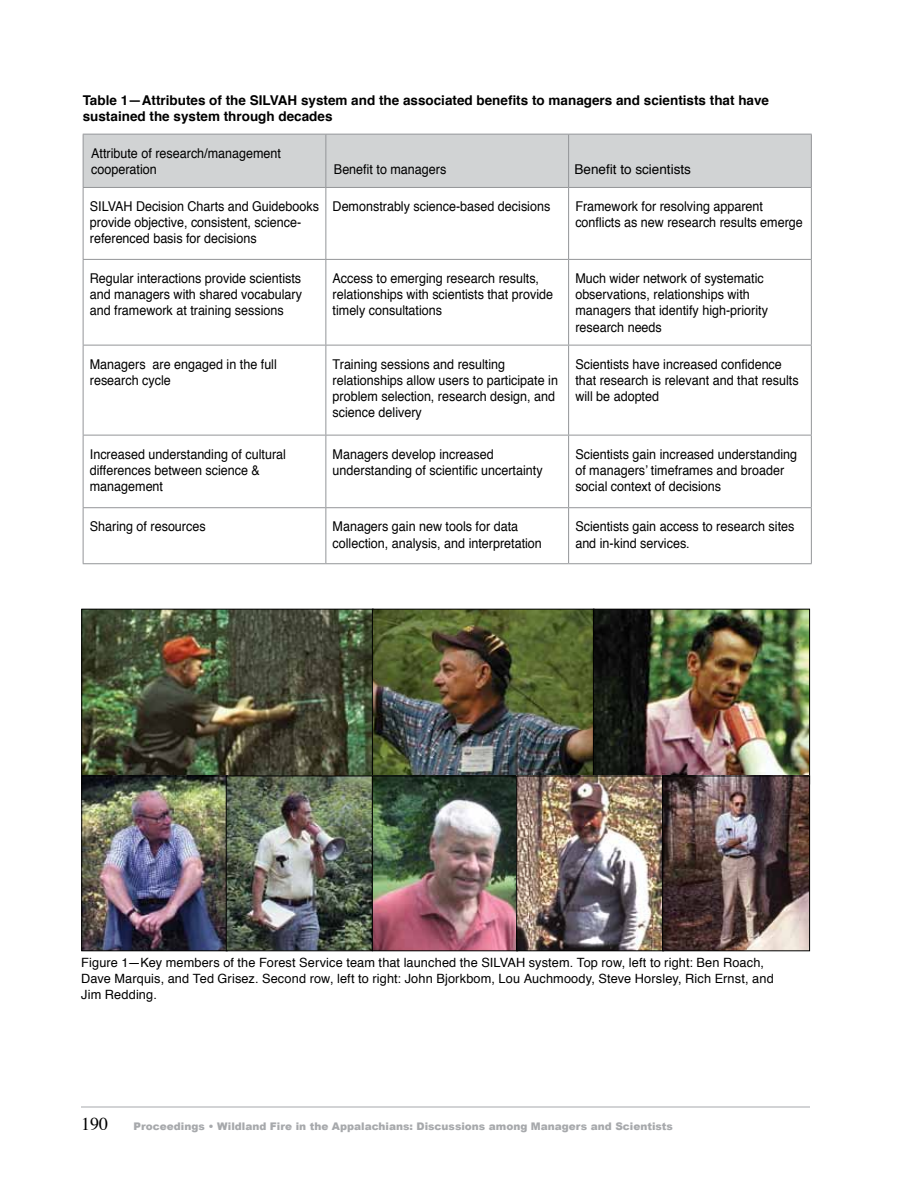
<style>
.page{position:relative;width:918px;height:1188px;background:#fff}
.page>*{position:absolute;margin:0;border:0;box-sizing:border-box;transform-origin:0 0}
.t1{font:18px "Times";color:#000}
.t2{font:13.5px/16.2px "Helvetica";color:#000;scale:.93 1}
.t3{font:700 13.5px/16.5px "Helvetica";color:#000}
.t4{font:13.5px "Helvetica";color:#000}
.t5{font:12.75px/15.8px "Helvetica";letter-spacing:.01em;color:#000}
.t6{font:900 10.5px "Arial";color:#a7a9ac}
</style>
<div class="page">
<hr style="left:81px;top:1107px;width:729px;height:1px;background:#a7a9ac">
<div style="left:84px;top:135px;width:727px;height:52px;background:#d1d3d4"></div>
<hr style="left:83px;top:134px;width:243px;height:1px;background:#939598">
<hr style="left:83px;top:135px;width:1px;height:52px;background:#939598">
<hr style="left:326px;top:134px;width:243px;height:1px;background:#939598">
<hr style="left:325px;top:135px;width:1px;height:52px;background:#939598">
<hr style="left:569px;top:134px;width:243px;height:1px;background:#939598">
<hr style="left:568px;top:135px;width:1px;height:52px;background:#939598">
<hr style="left:811px;top:135px;width:1px;height:52px;background:#939598">
<hr style="left:83px;top:187px;width:243px;height:1px;background:#939598">
<hr style="left:83px;top:188px;width:1px;height:71px;background:#939598">
<hr style="left:326px;top:187px;width:243px;height:1px;background:#939598">
<hr style="left:325px;top:188px;width:1px;height:71px;background:#939598">
<hr style="left:569px;top:187px;width:243px;height:1px;background:#939598">
<hr style="left:568px;top:188px;width:1px;height:71px;background:#939598">
<hr style="left:811px;top:188px;width:1px;height:71px;background:#939598">
<hr style="left:83px;top:259px;width:243px;height:1px;background:#939598">
<hr style="left:83px;top:260px;width:1px;height:85px;background:#939598">
<hr style="left:326px;top:259px;width:243px;height:1px;background:#939598">
<hr style="left:325px;top:260px;width:1px;height:85px;background:#939598">
<hr style="left:569px;top:259px;width:243px;height:1px;background:#939598">
<hr style="left:568px;top:260px;width:1px;height:85px;background:#939598">
<hr style="left:811px;top:260px;width:1px;height:85px;background:#939598">
<hr style="left:83px;top:345px;width:243px;height:1px;background:#939598">
<hr style="left:83px;top:345px;width:1px;height:90px;background:#939598">
<hr style="left:326px;top:345px;width:243px;height:1px;background:#939598">
<hr style="left:325px;top:345px;width:1px;height:90px;background:#939598">
<hr style="left:569px;top:345px;width:243px;height:1px;background:#939598">
<hr style="left:568px;top:345px;width:1px;height:90px;background:#939598">
<hr style="left:811px;top:345px;width:1px;height:90px;background:#939598">
<hr style="left:83px;top:435px;width:243px;height:1px;background:#939598">
<hr style="left:83px;top:435px;width:1px;height:72px;background:#939598">
<hr style="left:326px;top:435px;width:243px;height:1px;background:#939598">
<hr style="left:325px;top:435px;width:1px;height:72px;background:#939598">
<hr style="left:569px;top:435px;width:243px;height:1px;background:#939598">
<hr style="left:568px;top:435px;width:1px;height:72px;background:#939598">
<hr style="left:811px;top:435px;width:1px;height:72px;background:#939598">
<hr style="left:83px;top:507px;width:243px;height:1px;background:#939598">
<hr style="left:83px;top:508px;width:1px;height:55px;background:#939598">
<hr style="left:326px;top:507px;width:243px;height:1px;background:#939598">
<hr style="left:325px;top:508px;width:1px;height:55px;background:#939598">
<hr style="left:569px;top:507px;width:243px;height:1px;background:#939598">
<hr style="left:568px;top:508px;width:1px;height:55px;background:#939598">
<hr style="left:811px;top:508px;width:1px;height:55px;background:#939598">
<hr style="left:83px;top:563px;width:243px;height:1px;background:#939598">
<hr style="left:326px;top:563px;width:243px;height:1px;background:#939598">
<hr style="left:569px;top:563px;width:243px;height:1px;background:#939598">
<img style="left:84px;top:611px;width:724px;height:165px">
<div style="left:82px;top:609px;width:291px;height:175px;border:1px solid #000"></div>
<div style="left:372px;top:609px;width:222px;height:175px;border:1px solid #000"></div>
<div style="left:593px;top:609px;width:217px;height:175px;border:1px solid #000"></div>
<img style="left:84px;top:778px;width:724px;height:171px">
<div style="left:82px;top:776px;width:145px;height:175px;border:1px solid #000"></div>
<div style="left:226px;top:776px;width:147px;height:175px;border:1px solid #000"></div>
<div style="left:372px;top:776px;width:146px;height:175px;border:1px solid #000"></div>
<div style="left:516px;top:776px;width:148px;height:175px;border:1px solid #000"></div>
<div style="left:662px;top:776px;width:148px;height:175px;border:1px solid #000"></div>
<p class="t3" style="left:83px;top:92px;width:688px">Table 1—Attributes of the SILVAH system and the associated benefits to managers and scientists that have sustained the system through decades</p>
<p class="t2" style="left:91px;top:145px;width:206px">Attribute of research/management cooperation</p>
<p class="t2" style="left:334px;top:162px;width:122px">Benefit to managers</p>
<p class="t4" style="left:575px;top:159px;width:118px">Benefit to scientists</p>
<p class="t2" style="left:90px;top:199px;width:248px">SILVAH Decision Charts and Guidebooks provide objective, consistent, science&shy;referenced basis for decisions</p>
<p class="t2" style="left:333px;top:199px;width:236px">Demonstrably science-based decisions</p>
<p class="t2" style="left:575px;top:199px;width:246px">Framework for resolving apparent conflicts as new research results emerge</p>
<p class="t2" style="left:90px;top:271px;width:230px;text-align:justify">Regular interactions provide scientists and managers with shared vocabulary and framework at training sessions</p>
<p class="t2" style="left:333px;top:271px;width:239px">Access to emerging research results, relationships with scientists that provide timely consultations</p>
<p class="t2" style="left:575px;top:271px;width:209px">Much wider network of systematic observations, relationships with managers that identify high-priority research needs</p>
<p class="t2" style="left:90px;top:356px;width:203px">Managers are engaged in the full research cycle</p>
<p class="t2" style="left:333px;top:356px;width:244px">Training sessions and resulting relationships allow users to participate in problem selection, research design, and science delivery</p>
<p class="t2" style="left:575px;top:356px;width:242px">Scientists have increased confidence that research is relevant and that results will be adopted</p>
<p class="t2" style="left:90px;top:446px;width:212px">Increased understanding of cultural differences between science &amp; management</p>
<p class="t2" style="left:333px;top:446px;width:227px">Managers develop increased understanding of scientific uncertainty</p>
<p class="t2" style="left:575px;top:446px;width:240px">Scientists gain increased understanding of managers’ timeframes and broader social context of decisions</p>
<p class="t2" style="left:90px;top:519px;width:126px">Sharing of resources</p>
<p class="t2" style="left:333px;top:519px;width:227px">Managers gain new tools for data collection, analysis, and interpretation</p>
<p class="t2" style="left:575px;top:519px;width:237px">Scientists gain access to research sites and in-kind services.</p>
<p class="t5" style="left:81px;top:955px;width:694px">Figure 1—Key members of the Forest Service team that launched the SILVAH system. Top row, left to right: Ben Roach,<br>Dave Marquis, and Ted Grisez. Second row, left to right: John Bjorkbom, Lou Auchmoody, Steve Horsley, Rich Ernst, and<br>Jim Redding.</p>
<h1 class="t1" style="left:81px;top:1107px;width:28px">190</h1>
<p class="t6" style="left:134px;top:1119px;width:541px">Proceedings • Wildland Fire in the Appalachians: Discussions among Managers and Scientists</p>
</div>
